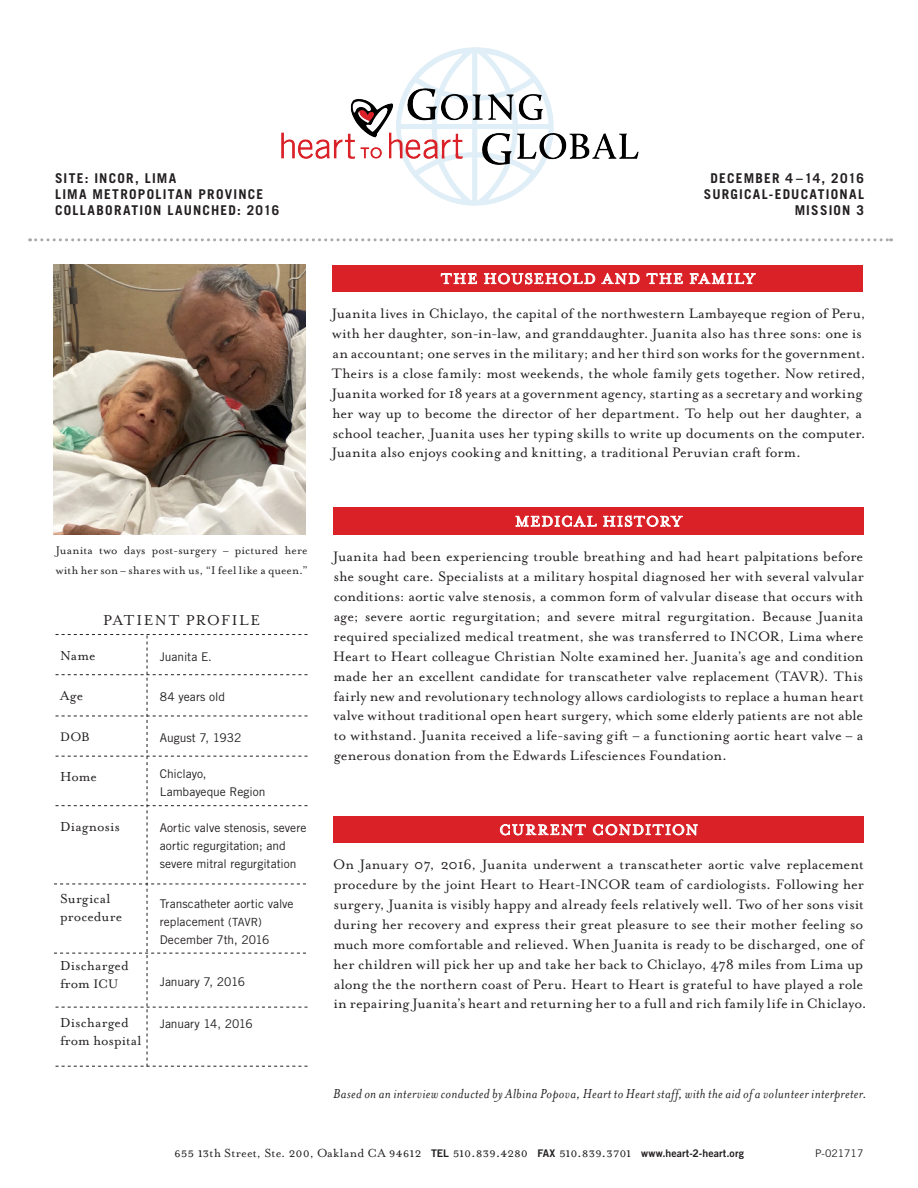
<style>
.page{position:relative;width:918px;height:1188px;background:#fff}
.page>*{position:absolute;margin:0;border:0;box-sizing:border-box;transform-origin:0 0}
.t1{font:16.5px "Mrs Eaves OT";letter-spacing:.09em;color:#fff}
.t2{font:16.5px "Mrs Eaves Small Caps OT";letter-spacing:.1em;color:#fff}
.t3{font:16.5px "Mrs Eaves OT";letter-spacing:.095em;color:#231f20}
.t4{font:15.75px/19.8px "Mrs Eaves OT";letter-spacing:.005em;color:#231f20}
.t5{font:italic 15px "Mrs Eaves OT";letter-spacing:.025em;color:#231f20}
.t6{font:15px "Mrs Eaves All Small Caps OT";letter-spacing:-.01em;color:#231f20}
.t7{font:15px/18px "Mrs Eaves OT";letter-spacing:.01em;color:#231f20}
.t8{font:14.25px "Mrs Eaves OT";color:#231f20}
.t9{font:700 13.5px "Trade Gothic LT Std";letter-spacing:.09em;color:#231f20}
.t10{font:12.75px/19.8px "Mrs Eaves OT";letter-spacing:.015em;color:#231f20}
.t11{font:12px/18px "Trade Gothic LT Std";color:#231f20}
.t12{font:10.5px "Trade Gothic LT Std";color:#231f20}
.s1{font-size:14.25px}
.s2{font-size:11.25px}
.s3{font-family:"Mrs Eaves OT";font-size:13.5px}
.s4{font-family:"Trade Gothic LT Std Bd 2";font-size:10.5px}
</style>
<div class="page">
<svg style="left:30px;top:238px;width:862px;height:3px"></svg>
<div style="left:332px;top:265px;width:531px;height:27px;background:#da2128"></div>
<svg style="left:441px;top:273px;width:36px;height:11px"></svg>
<svg style="left:484px;top:273px;width:111px;height:11px"></svg>
<svg style="left:602px;top:273px;width:37px;height:11px"></svg>
<svg style="left:647px;top:273px;width:36px;height:11px"></svg>
<svg style="left:690px;top:273px;width:66px;height:11px"></svg>
<div style="left:333px;top:507px;width:531px;height:28px;background:#da2128"></div>
<svg style="left:516px;top:516px;width:81px;height:11px"></svg>
<svg style="left:603px;top:516px;width:80px;height:11px"></svg>
<div style="left:333px;top:816px;width:531px;height:27px;background:#da2128"></div>
<svg style="left:500px;top:824px;width:86px;height:11px"></svg>
<svg style="left:593px;top:824px;width:105px;height:11px"></svg>
<svg style="left:54px;top:634px;width:254px;height:433px"></svg>
<img style="left:281px;top:47px;width:358px;height:158px">
<img style="left:54px;top:265px;width:252px;height:270px">
<p class="t9" style="left:55px;top:169px;width:123px">SITE: INCOR, LIMA</p>
<p class="t9" style="left:55px;top:186px;width:210px">LIMA METROPOLITAN PROVINCE</p>
<p class="t9" style="left:55px;top:202px;width:226px">COLLABORATION LAUNCHED: 2016</p>
<p class="t9" style="left:711px;top:169px;width:155px">DECEMBER 4 – 14, 2016</p>
<p class="t9" style="left:704px;top:186px;width:162px">SURGICAL-EDUCATIONAL</p>
<p class="t9" style="left:795px;top:202px;width:71px">MISSION 3</p>
<p class="t10" style="left:56px;top:540px;width:254px">Juanita two days post-surgery – pictured here with her son – shares with us, “I feel like a queen.”</p>
<p class="t3" style="left:103px;top:611px;width:158px">PATIENT PROFILE</p>
<p class="t7" style="left:60px;top:646px;width:37px">Name</p>
<p class="t7" style="left:60px;top:687px;width:25px">Age</p>
<p class="t8" style="left:60px;top:729px;width:31px">DOB</p>
<p class="t7" style="left:60px;top:768px;width:38px">Home</p>
<p class="t7" style="left:60px;top:817px;width:61px">Diagnosis</p>
<p class="t7" style="left:60px;top:889px;width:52px">Surgical</p>
<p class="t7" style="left:60px;top:907px;width:63px">procedure</p>
<p class="t7" style="left:60px;top:957px;width:70px">Discharged from <span class="s1">ICU</span></p>
<p class="t7" style="left:60px;top:1014px;width:83px">Discharged from hospital</p>
<p class="t11" style="left:160px;top:647px;width:54px">Juanita E.</p>
<p class="t11" style="left:160px;top:688px;width:67px">84 years old</p>
<p class="t11" style="left:160px;top:728px;width:83px">August 7, 1932</p>
<p class="t11" style="left:160px;top:764px;width:48px">Chiclayo,</p>
<p class="t11" style="left:160px;top:782px;width:107px">Lambayeque Region</p>
<p class="t11" style="left:160px;top:818px;width:148px">Aortic valve stenosis, severe aortic regurgitation; and severe mitral regurgitation</p>
<p class="t11" style="left:160px;top:895px;width:135px">Transcatheter aortic valve replacement <span class="s2">(TAVR)</span></p>
<p class="t11" style="left:160px;top:931px;width:111px">December 7th, 2016</p>
<p class="t11" style="left:160px;top:973px;width:87px">January 7, 2016</p>
<p class="t11" style="left:160px;top:1015px;width:95px">January 14, 2016</p>
<p class="t1" style="left:441px;top:270px;width:315px">THE HOUSEHOLD AND THE FAMILY</p>
<p class="t4" style="left:332px;top:304px;width:536px">Juanita lives in Chiclayo, the capital of the northwestern Lambayeque region of Peru, with her daughter, son-in-law, and granddaughter. Juanita also has three sons: one is an accountant; one serves in the military; and her third son works for the government.<br>Theirs is a close family: most weekends, the whole family gets together. Now retired, Juanita worked for 18 years at a government agency, starting as a secretary and working her way up to become the director of her department. To help out her daughter, a school teacher, Juanita uses her typing skills to write up documents on the computer.<br>Juanita also enjoys cooking and knitting, a traditional Peruvian craft form.</p>
<p class="t1" style="left:515px;top:512px;width:168px">MEDICAL HISTORY</p>
<p class="t4" style="left:333px;top:547px;width:533px;text-align:justify">Juanita had been experiencing trouble breathing and had heart palpitations before she sought care. Specialists at a military hospital diagnosed her with several valvular conditions: aortic valve stenosis, a common form of valvular disease that occurs with age; severe aortic regurgitation; and severe mitral regurgitation. Because Juanita required specialized medical treatment, she was transferred to INCOR, Lima where Heart to Heart colleague Christian Nolte examined her. Juanita’s age and condition made her an excellent candidate for transcatheter valve replacement (TAVR). This fairly new and revolutionary technology allows cardiologists to replace a human heart valve without traditional open heart surgery, which some elderly patients are not able to withstand. Juanita received a life-saving gift – a functioning aortic heart valve – a generous donation from the Edwards Lifesciences Foundation.</p>
<p class="t2" style="left:499px;top:821px;width:200px">CURRENT CONDITION</p>
<p class="t4" style="left:333px;top:855px;width:535px">On January 07, 2016, Juanita underwent a transcatheter aortic valve replacement procedure by the joint Heart to Heart-INCOR team of cardiologists. Following her surgery, Juanita is visibly happy and already feels relatively well. Two of her sons visit during her recovery and express their great pleasure to see their mother feeling so much more comfortable and relieved. When Juanita is ready to be discharged, one of her children will pick her up and take her back to Chiclayo, 478 miles from Lima up along the the northern coast of Peru. Heart to Heart is grateful to have played a role in repairing Juanita’s heart and returning her to a full and rich family life in Chiclayo.</p>
<p class="t5" style="left:333px;top:1085px;width:535px">Based on an interview conducted by Albina Popova, Heart to Heart staff, with the aid of a volunteer interpreter.</p>
<p class="t6" style="left:174px;top:1144px;width:571px">655 13<span class="s3">th Street, Ste.</span> 200<span class="s3">, Oakland CA</span> 94612 <span class="s4">TEL</span> 510.839.4280 <span class="s4">FAX</span> 510.839.3701 <span class="s4">www.heart-2-heart.org</span></p>
<p class="t12" style="left:815px;top:1146px;width:50px">P-021717</p>
</div>
